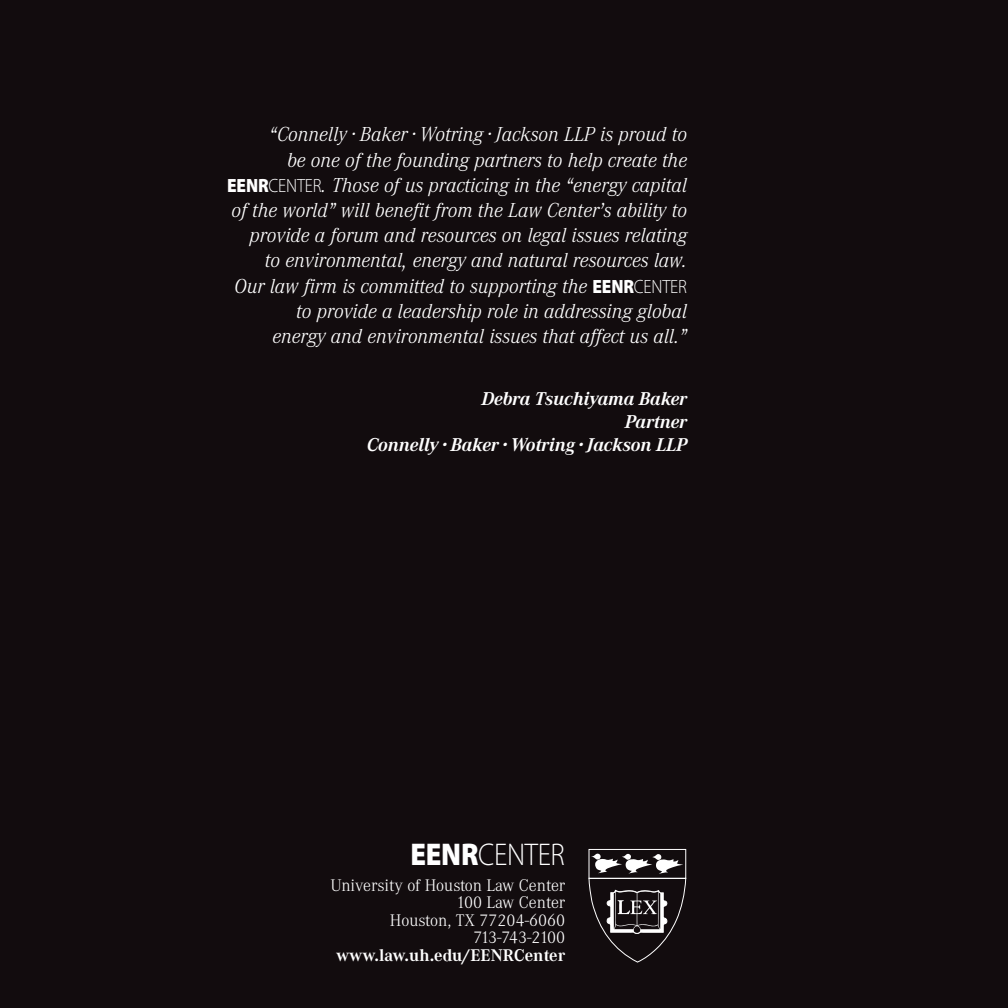
<style>
.page{position:relative;width:1008px;height:1008px;background:#120c0e}
.page>*{position:absolute;margin:0;border:0;box-sizing:border-box;transform-origin:0 0}
.t1{font:300 31.5px "Myriad Pro";letter-spacing:-.01em;color:#fff;scale:.9 1}
.t2{font:italic 300 21px/25.2px "Corporate A";color:#fff;text-align:right}
.t3{font:italic 700 19.25px/23.1px "Corporate A";letter-spacing:-.01em;color:#fff;text-align:right}
.t4{font:300 17.5px/17.5px "Corporate A";color:#fff;text-align:right}
.t5{font:700 17.5px "Corporate A";color:#fff}
.s1{font-family:"Myriad Pro";font-weight:900;font-style:normal;font-size:19.25px}
.s2{font-family:"Myriad Pro";font-style:normal;font-size:19.25px}
.s3{font-weight:900}
</style>
<div class="page">
<svg style="left:588px;top:841px;width:99px;height:122px;background:#363132"></svg>
<div style="left:589px;top:849px;width:97px;height:30px;border:1px solid #fff"></div>
<p class="t2" style="left:227px;top:122px;width:461px">“Connelly · Baker · Wotring · Jackson LLP is proud to<br>be one of the founding partners to help create the<br><span class="s1">EEN R</span><span class="s2">CENTER</span>. Those of us practicing in the “energy capital of the world” will benefit from the Law Center’s ability to provide a forum and resources on legal issues relating<br>to environmental, energy and natural resources law.<br>Our law firm is committed to supporting the <span class="s1">EEN R</span><span class="s2">CENTER </span>to provide a leadership role in addressing global<br>energy and environmental issues that affect us all.”</p>
<p class="t3" style="left:367px;top:387px;width:322px">Debra Tsuchiyama Baker<br>Partner<br>Connelly · Baker · Wotring · Jackson LLP</p>
<h1 class="t1" style="left:411px;top:836px;width:173px"><span class="s3">EENR</span>CENTER</h1>
<p class="t4" style="left:331px;top:877px;width:236px">University of Houston Law Center<br>100 Law Center<br>Houston, TX 77204-6060<br>713-743-2100</p>
<p class="t5" style="left:336px;top:945px;width:231px">www.law.uh.edu/EENRCenter</p>
</div>
